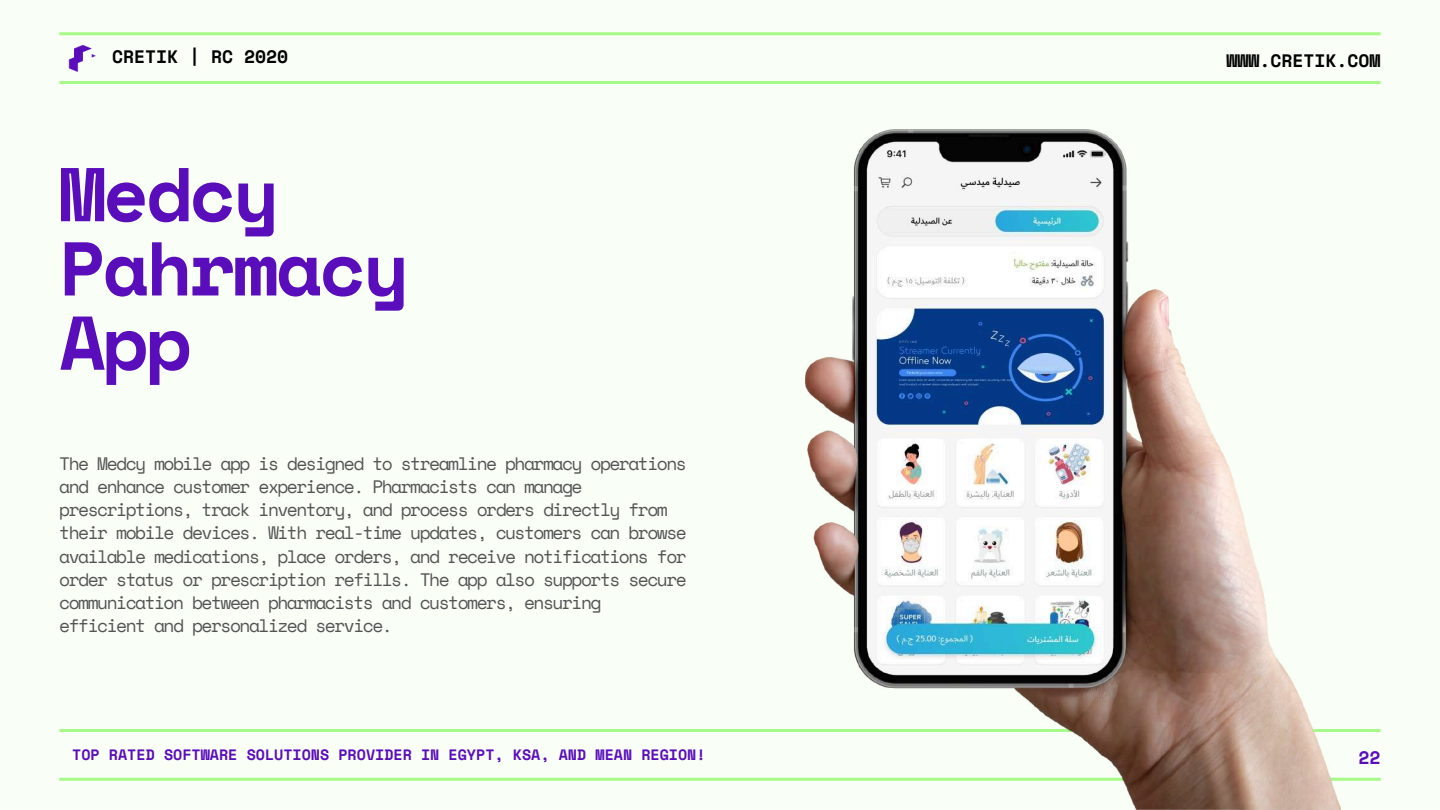
<style>
.page{position:relative;width:1440px;height:810px;background:#f9fff7}
.page>*{position:absolute;margin:0;border:0;box-sizing:border-box;transform-origin:0 0}
.t1{font:700 76px/74.2px "Space Mono";letter-spacing:-.04em;color:#590dbb}
.t2{font:18px/23.2px "Space Mono";letter-spacing:-.085em;color:#545454}
.t3{font:700 18px "Space Mono";color:#000}
.t4{font:700 18px "Space Mono";color:#590dbb}
.t5{font:700 15px "Space Mono";color:#590dbb}
</style>
<div class="page">
<hr style="left:59px;top:778px;width:1322px;height:3px;background:#a6fa87">
<hr style="left:59px;top:729px;width:1322px;height:3px;background:#a6fa87">
<img style="left:806px;top:130px;width:534px;height:680px">
<hr style="left:59px;top:81px;width:1322px;height:3px;background:#a6fa87">
<hr style="left:59px;top:32px;width:1322px;height:3px;background:#a6fa87">
<img style="left:59px;top:34px;width:49px;height:49px">
<p class="t3" style="left:112px;top:43px;width:178px">CRETIK | RC 2020</p>
<p class="t3" style="left:1226px;top:47px;width:156px">WWW.CRETIK.COM</p>
<h1 class="t1" style="left:59px;top:155px;width:351px">Medcy<br>Pahrmacy<br>App</h1>
<p class="t2" style="left:59px;top:451px;width:629px">The Medcy mobile app is designed to streamline pharmacy operations and enhance customer experience. Pharmacists can manage prescriptions, track inventory, and process orders directly from their mobile devices. With real-time updates, customers can browse available medications, place orders, and receive notifications for order status or prescription refills. The app also supports secure communication between pharmacists and customers, ensuring efficient and personalized service.</p>
<p class="t5" style="left:72px;top:743px;width:635px">TOP RATED SOFTWARE SOLUTIONS PROVIDER IN EGYPT, KSA, AND MEAN REGION!</p>
<p class="t4" style="left:1359px;top:744px;width:24px">22</p>
</div>
